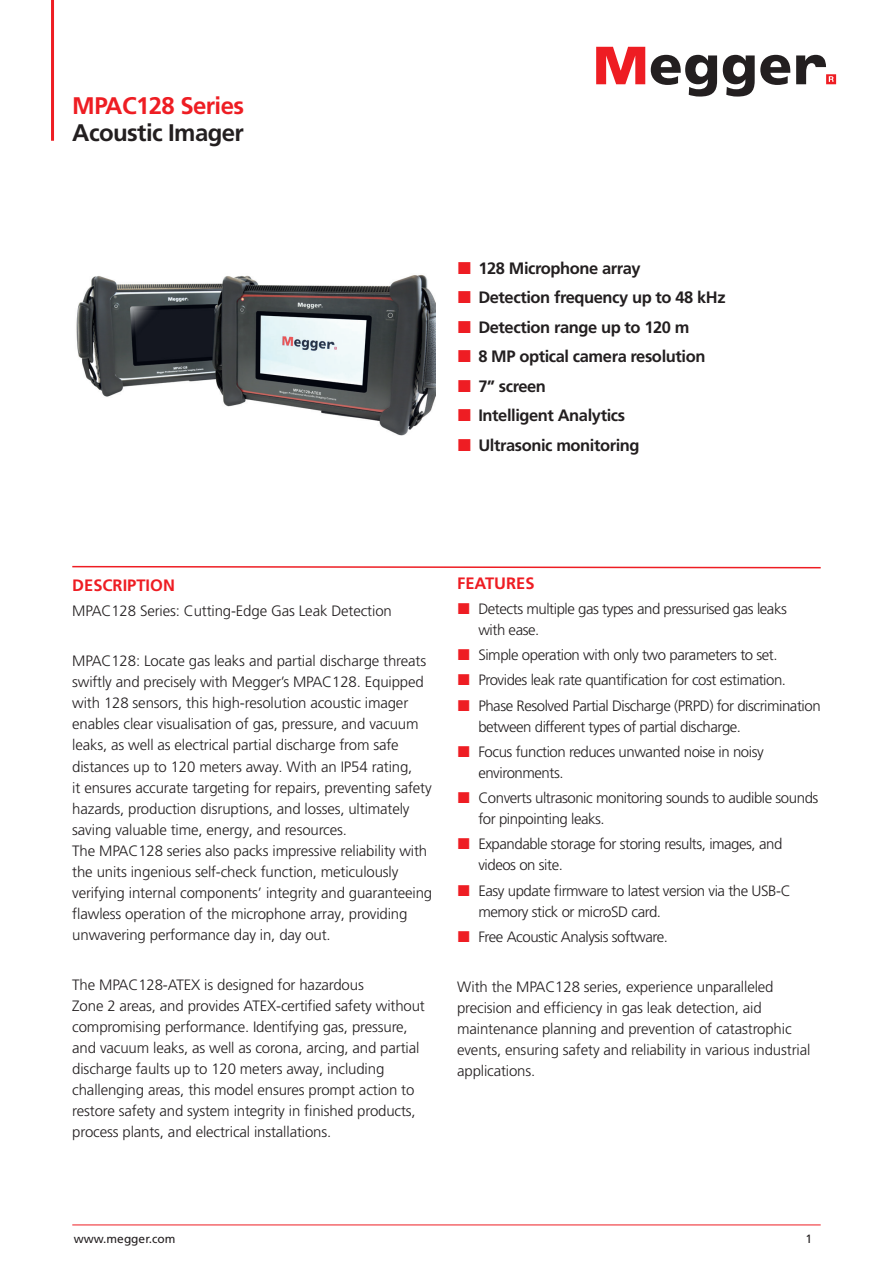
<style>
.page{position:relative;width:893px;height:1263px;background:#fff}
.page>*{position:absolute;margin:0;border:0;box-sizing:border-box;transform-origin:0 0}
.t1{font:700 24px "Frutiger LT Pro";letter-spacing:-.025em;color:#231f20}
.t2{font:700 24px "Frutiger LT Pro";letter-spacing:-.025em;color:#ee1d23}
.t3{font:700 16.5px/29.5px "Frutiger LT Pro";letter-spacing:-.025em;color:#231f20}
.t4{font:700 16.5px "Frutiger LT Pro";color:#ee1d23}
.t5{font:300 15px/21px "Frutiger LT Pro";letter-spacing:-.01em;color:#231f20}
.t6{font:300 15px/25.2px "Frutiger LT Pro";letter-spacing:-.03em;color:#231f20}
.t7{font:12px "Frutiger LT Pro";color:#231f20}
</style>
<div class="page">
<hr style="left:72px;top:1225px;width:749px;height:1px;background:#ee1d23">
<hr style="left:51px;top:0;width:3px;height:141px;background:#ee1d23">
<svg style="left:596px;top:47px;width:49px;height:37px"></svg>
<svg style="left:651px;top:55px;width:66px;height:42px"></svg>
<svg style="left:723px;top:55px;width:67px;height:42px"></svg>
<svg style="left:796px;top:55px;width:40px;height:29px"></svg>
<svg style="left:72px;top:565px;width:749px;height:4px"></svg>
<img style="left:76px;top:274px;width:360px;height:162px">
<h1 class="t2" style="left:72px;top:91px;width:173px">MPAC128 Series</h1>
<h1 class="t1" style="left:72px;top:118px;width:173px">Acoustic Imager</h1>
<p class="t3" style="left:478px;top:253px;width:249px">128 Microphone array<br>Detection frequency up to 48 kHz<br>Detection range up to 120 m<br>8 MP optical camera resolution<br>7” screen<br>Intelligent Analytics<br>Ultrasonic monitoring</p>
<p class="t4" style="left:72px;top:575px;width:104px">DESCRIPTION</p>
<p class="t5" style="left:72px;top:600px;width:321px">MPAC128 Series: Cutting-Edge Gas Leak Detection</p>
<p class="t5" style="left:72px;top:651px;width:361px">MPAC128: Locate gas leaks and partial discharge threats swiftly and precisely with Megger’s MPAC128. Equipped with 128 sensors, this high-resolution acoustic imager enables clear visualisation of gas, pressure, and vacuum leaks, as well as electrical partial discharge from safe distances up to 120 meters away. With an IP54 rating,<br>it ensures accurate targeting for repairs, preventing safety hazards, production disruptions, and losses, ultimately saving valuable time, energy, and resources.<br>The MPAC128 series also packs impressive reliability with the units ingenious self-check function, meticulously verifying internal components’ integrity and guaranteeing flawless operation of the microphone array, providing unwavering performance day in, day out.</p>
<p class="t5" style="left:72px;top:974px;width:354px">The MPAC128-ATEX is designed for hazardous<br>Zone 2 areas, and provides ATEX-certified safety without compromising performance. Identifying gas, pressure, and vacuum leaks, as well as corona, arcing, and partial discharge faults up to 120 meters away, including challenging areas, this model ensures prompt action to restore safety and system integrity in finished products, process plants, and electrical installations.</p>
<p class="t4" style="left:457px;top:573px;width:79px">FEATURES</p>
<p class="t6" style="left:478px;top:598px;width:310px;line-height:21px">Detects multiple gas types and pressurised gas leaks with ease.</p>
<p class="t6" style="left:478px;top:642px;width:344px">Simple operation with only two parameters to set.<br>Provides leak rate quantification for cost estimation.<br>Phase Resolved Partial Discharge (PRPD) for discrimination</p>
<p class="t6" style="left:478px;top:714px;width:287px">between different types of partial discharge.<br>Focus function reduces unwanted noise in noisy</p>
<p class="t6" style="left:478px;top:760px;width:341px">environments.<br>Converts ultrasonic monitoring sounds to audible sounds</p>
<p class="t6" style="left:478px;top:806px;width:305px">for pinpointing leaks.<br>Expandable storage for storing results, images, and</p>
<p class="t6" style="left:478px;top:853px;width:314px">videos on site.<br>Easy update firmware to latest version via the USB-C</p>
<p class="t6" style="left:478px;top:899px;width:191px">memory stick or microSD card.<br>Free Acoustic Analysis software.</p>
<p class="t5" style="left:457px;top:977px;width:355px">With the MPAC128 series, experience unparalleled precision and efficiency in gas leak detection, aid maintenance planning and prevention of catastrophic events, ensuring safety and reliability in various industrial applications.</p>
<p class="t7" style="left:74px;top:1231px;width:103px">www.megger.com</p>
<p class="t7" style="left:805px;top:1231px;width:8px">1</p>
</div>
